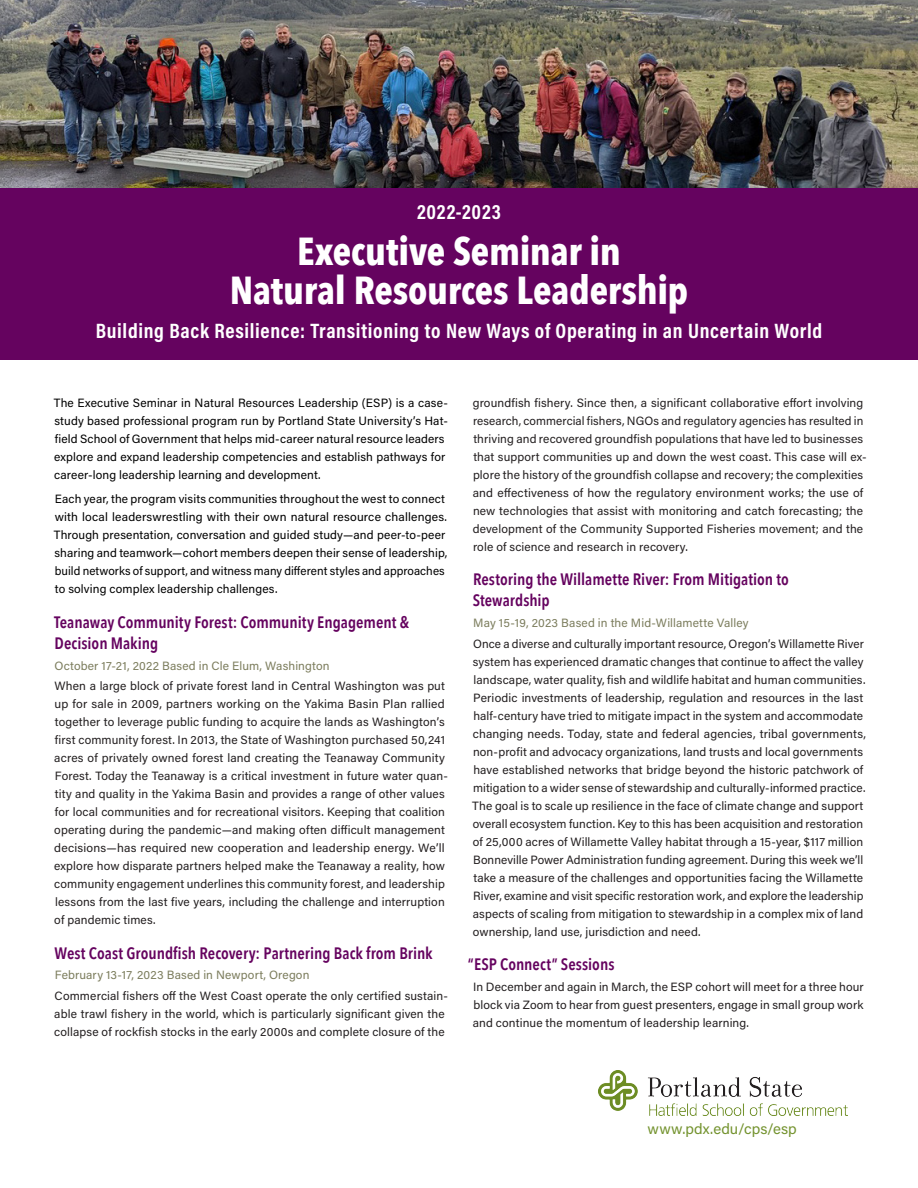
<style>
.page{position:relative;width:918px;height:1188px;background:#fff}
.page>*{position:absolute;margin:0;border:0;box-sizing:border-box;transform-origin:0 0}
.t1{font:700 39px/39px "Avenir Next Condensed";letter-spacing:-.005em;color:#fff;text-align:center}
.subhead{font:21px "Acumin Variable Concept";letter-spacing:.03em;color:#fff}
.Program_Title{font:600 16.5px/21px "Avenir Next Condensed";color:#65035f}
.copy{font:15px "Acumin Pro";letter-spacing:.01em;color:#74932f}
.Case_Descriptions_Te{font:12px/18px "Acumin Pro";letter-spacing:.01em;color:#231f20}
.Body_Justified{font:12px/18px "Acumin Pro";letter-spacing:.01em;color:#000}
.Program_Dates{font:12px "Acumin Pro";letter-spacing:.01em;color:#7c7d5d}
</style>
<div class="page">
<div style="left:0;top:188px;width:918px;height:172px;background:#65035f"></div>
<img style="left:0;top:0;width:918px;height:188px">
<img style="left:598px;top:1070px;width:249px;height:46px">
<p class="subhead" style="left:417px;top:197px;width:85px">2022-2023</p>
<p class="t1" style="left:230px;top:231px;width:460px">Executive Seminar in<br>Natural Resources Leadership</p>
<p class="subhead" style="left:96px;top:316px;width:728px">Building Back Resilience: Transitioning to New Ways of Operating in an Uncertain World</p>
<p class="Body_Justified" style="left:54px;top:393px;width:396px">The Executive Seminar in Natural Resources Leadership (ESP) is a case&shy;study based professional program run by Portland State University’s Hat&shy;field School of Government that helps mid-career natural resource leaders explore and expand leadership competencies and establish pathways for career-long leadership learning and development.</p>
<p class="Body_Justified" style="left:54px;top:490px;width:395px">Each year, the program visits communities throughout the west to connect with local leaderswrestling with their own natural resource challenges.<br>Through presentation, conversation and guided study—and peer-to-peer sharing and teamwork—cohort members deepen their sense of leadership, build networks of support, and witness many different styles and approaches to solving complex leadership challenges.</p>
<p class="Program_Title" style="left:54px;top:611px;width:356px">Teanaway Community Forest: Community Engagement &amp;<br>Decision Making</p>
<p class="Program_Dates" style="left:55px;top:657px;width:276px">October 17-21, 2022 Based in Cle Elum, Washington</p>
<p class="Case_Descriptions_Te" style="left:54px;top:677px;width:395px">When a large block of private forest land in Central Washington was put up for sale in 2009, partners working on the Yakima Basin Plan rallied together to leverage public funding to acquire the lands as Washington’s first community forest. In 2013, the State of Washington purchased 50,241 acres of privately owned forest land creating the Teanaway Community Forest. Today the Teanaway is a critical investment in future water quan&shy;tity and quality in the Yakima Basin and provides a range of other values for local communities and for recreational visitors. Keeping that coalition operating during the pandemic—and making often difficult management decisions—has required new cooperation and leadership energy. We’ll explore how disparate partners helped make the Teanaway a reality, how community engagement underlines this community forest, and leadership lessons from the last five years, including the challenge and interruption of pandemic times.</p>
<p class="Program_Title" style="left:55px;top:942px;width:380px">West Coast Groundfish Recovery: Partnering Back from Brink</p>
<p class="Program_Dates" style="left:55px;top:967px;width:256px">February 13-17, 2023 Based in Newport, Oregon</p>
<p class="Case_Descriptions_Te" style="left:54px;top:986px;width:395px">Commercial fishers off the West Coast operate the only certified sustain&shy;able trawl fishery in the world, which is particularly significant given the collapse of rockfish stocks in the early 2000s and complete closure of the</p>
<p class="Case_Descriptions_Te" style="left:473px;top:393px;width:395px">groundfish fishery. Since then, a significant collaborative effort involving research, commercial fishers, NGOs and regulatory agencies has resulted in thriving and recovered groundfish populations that have led to businesses that support communities up and down the west coast. This case will ex&shy;plore the history of the groundfish collapse and recovery; the complexities and effectiveness of how the regulatory environment works; the use of new technologies that assist with monitoring and catch forecasting; the development of the Community Supported Fisheries movement; and the role of science and research in recovery.</p>
<p class="Program_Title" style="left:473px;top:568px;width:317px">Restoring the Willamette River: From Mitigation to<br>Stewardship</p>
<p class="Program_Dates" style="left:473px;top:614px;width:277px">May 15-19, 2023 Based in the Mid-Willamette Valley</p>
<p class="Case_Descriptions_Te" style="left:472px;top:634px;width:395px">Once a diverse and culturally important resource, Oregon’s Willamette River system has experienced dramatic changes that continue to affect the valley landscape, water quality, fish and wildlife habitat and human communities.<br>Periodic investments of leadership, regulation and resources in the last half-century have tried to mitigate impact in the system and accommodate changing needs. Today, state and federal agencies, tribal governments, non-profit and advocacy organizations, land trusts and local governments have established networks that bridge beyond the historic patchwork of mitigation to a wider sense of stewardship and culturally-informed practice.<br>The goal is to scale up resilience in the face of climate change and support overall ecosystem function. Key to this has been acquisition and restoration of 25,000 acres of Willamette Valley habitat through a 15-year, $117 million Bonneville Power Administration funding agreement. During this week we’ll take a measure of the challenges and opportunities facing the Willamette River, examine and visit specific restoration work, and explore the leadership aspects of scaling from mitigation to stewardship in a complex mix of land ownership, land use, jurisdiction and need.</p>
<p class="Program_Title" style="left:468px;top:953px;width:148px">“ESP Connect” Sessions</p>
<p class="Case_Descriptions_Te" style="left:473px;top:977px;width:393px;text-align:justify">In December and again in March, the ESP cohort will meet for a three hour block via Zoom to hear from guest presenters, engage in small group work and continue the momentum of leadership learning.</p>
<p class="copy" style="left:648px;top:1118px;width:151px">www.pdx.edu/cps/esp</p>
</div>
